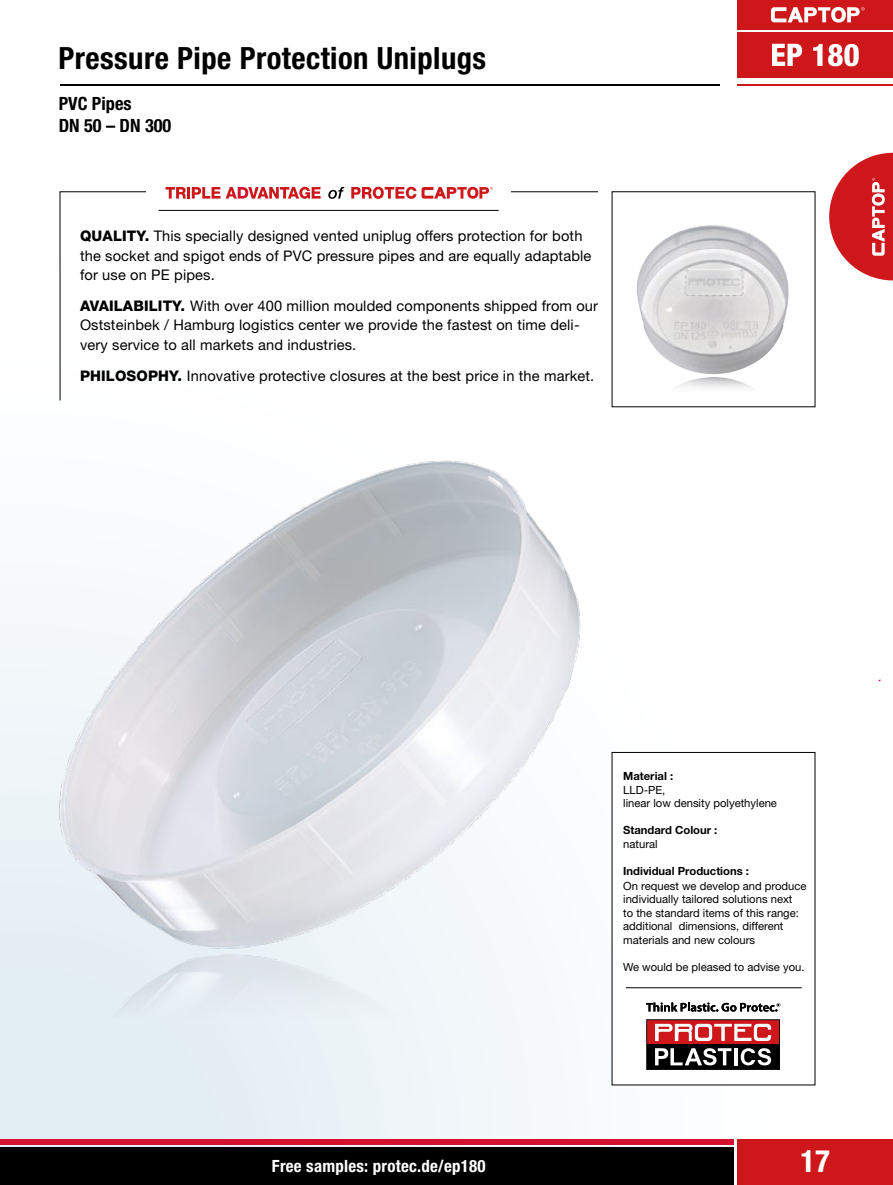
<style>
.page{position:relative;width:893px;height:1185px;background:#fff}
.page>*{position:absolute;margin:0;border:0;box-sizing:border-box;transform-origin:0 0}
.t1{font:700 condensed 30.9px "Helvetica Neue LT Std";color:#fff}
.t2{font:700 condensed 30.6px "Helvetica Neue LT Std";letter-spacing:.015em;color:#000}
.t3{font:700 condensed 18.3px/22.5px "Helvetica Neue LT Std";color:#000}
.t4{font:700 condensed 16.8px "Helvetica Neue LT Std";letter-spacing:.015em;color:#fff}
.t5{font:14.7px/19.5px "Helvetica Neue LT Std";letter-spacing:.01em;color:#000}
.t6{font:11.25px/13.5px "Helvetica Neue LT Std";color:#000}
.t7{font:700 11.25px "Helvetica Neue LT Std";color:#000}
.s1{font-weight:800}
</style>
<div class="page">
<img style="left:0;top:626px;width:416px;height:520px">
<img style="left:416px;top:751px;width:400px;height:395px">
<hr style="left:737px;top:84px;width:156px;height:2px;background:#cd171a">
<div style="left:737px;top:32px;width:156px;height:46px;background:#cd171a"></div>
<div style="left:737px;top:0;width:156px;height:30px;background:#cd171a"></div>
<div style="left:0;top:1138px;width:734px;height:5px;background:#d51130"></div>
<div style="left:737px;top:1138px;width:156px;height:46px;background:#cd171a"></div>
<div style="left:0;top:1146px;width:734px;height:38px;background:#000"></div>
<svg style="left:829px;top:153px;width:64px;height:127px"></svg>
<svg style="left:771px;top:7px;width:94px;height:16px"></svg>
<hr style="left:60px;top:84px;width:659px;height:2px;background:#000">
<svg style="left:772px;top:44px;width:87px;height:22px"></svg>
<img style="left:637px;top:225px;width:152px;height:149px">
<img style="left:678px;top:377px;width:74px;height:11px">
<img style="left:16px;top:954px;width:596px;height:79px">
<img style="left:58px;top:460px;width:532px;height:492px">
<div style="left:612px;top:752px;width:203px;height:332px;background:#fff"></div>
<hr style="left:626px;top:987px;width:176px;height:1px;background:#000">
<svg style="left:646px;top:1019px;width:134px;height:50px"></svg>
<svg style="left:646px;top:1002px;width:134px;height:9px"></svg>
<svg style="left:60px;top:191px;width:538px;height:209px"></svg>
<div style="left:146px;top:175px;width:365px;height:35px;background:#fff"></div>
<hr style="left:159px;top:210px;width:340px;height:1px;background:#000">
<svg style="left:351px;top:187px;width:65px;height:12px"></svg>
<svg style="left:422px;top:187px;width:71px;height:12px"></svg>
<svg style="left:166px;top:187px;width:155px;height:12px"></svg>
<svg style="left:328px;top:187px;width:16px;height:12px"></svg>
<h2 class="t2" style="left:58px;top:40px;width:429px">Pressure Pipe Protection Uniplugs</h2>
<p class="t3" style="left:59px;top:92px;width:114px">PVC Pipes<br>DN 50 – DN 300</p>
<p class="t5" style="left:80px;top:226px;width:513px"><span class="s1">QUALITY.</span> This specially designed vented uniplug offers protection for both the socket and spigot ends of PVC pressure pipes and are equally adaptable for use on PE pipes.</p>
<p class="t5" style="left:80px;top:296px;width:520px"><span class="s1">AVAILABILITY.</span> With over 400 million moulded components shipped from our<br>Oststeinbek / Hamburg logistics center we provide the fastest on time deli&shy;very service to all markets and industries.</p>
<p class="t5" style="left:80px;top:365px;width:516px"><span class="s1">PHILOSOPHY.</span> Innovative protective closures at the best price in the market.</p>
<p class="t7" style="left:623px;top:769px;width:51px">Material :</p>
<p class="t6" style="left:623px;top:782px;width:155px">LLD-PE,<br>linear low density polyethylene</p>
<p class="t7" style="left:623px;top:823px;width:96px">Standard Colour :</p>
<p class="t6" style="left:623px;top:836px;width:36px">natural</p>
<p class="t7" style="left:623px;top:863px;width:127px">Individual Productions :</p>
<p class="t6" style="left:623px;top:878px;width:185px">On request we develop and produce individually tailored solutions next<br>to the standard items of this range: additional dimensions, different materials and new colours</p>
<p class="t6" style="left:623px;top:959px;width:183px">We would be pleased to advise you.</p>
<p class="t4" style="left:272px;top:1155px;width:215px">Free samples: protec.de/ep180</p>
<h1 class="t1" style="left:800px;top:1142px;width:31px">17</h1>
</div>
